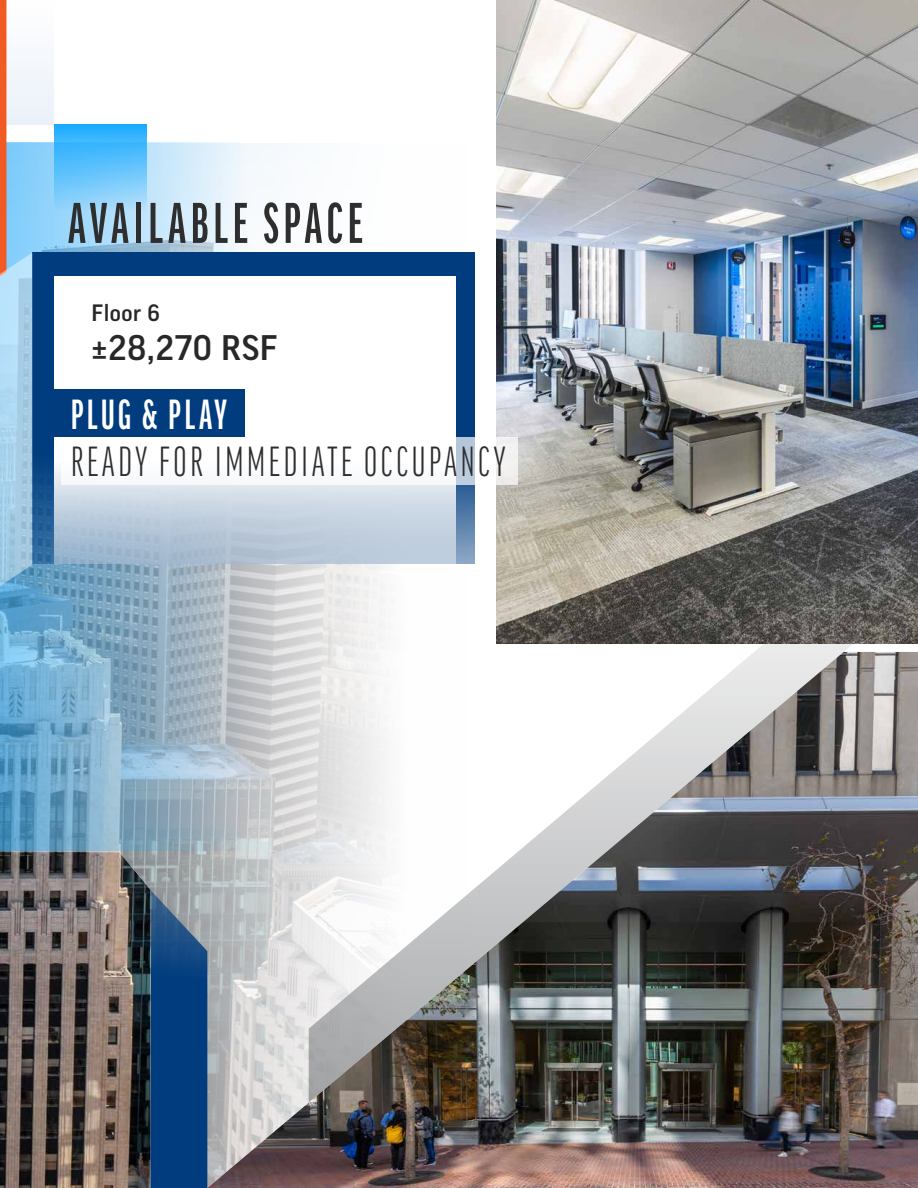
<style>
.page{position:relative;width:918px;height:1188px;background:#fff}
.page>*{position:absolute;margin:0;border:0;box-sizing:border-box;transform-origin:0 0}
.t1{font:700 55.2px "Good Pro Comp";letter-spacing:.09em;color:#2e2e2f}
.t2{font:40.65px "Good Pro Comp";letter-spacing:.09em;color:#2e2e2f}
.t3{font:700 40.65px "Good Pro Comp";letter-spacing:.09em;color:#fff}
.t4{font:500 34.35px "Good Pro";letter-spacing:.025em;color:#292829}
.t5{font:500 22.8px "Good Pro";letter-spacing:.02em;color:#292829}
</style>
<div class="page">
<div style="left:0;top:0;width:54px;height:124px;background:#f4f8fc"></div>
<svg style="left:0;top:142px;width:370px;height:708px"></svg>
<img style="left:0;top:851px;width:151px;height:337px">
<svg style="left:151px;top:891px;width:56px;height:297px;background:#144983"></svg>
<div style="left:32px;top:253px;width:443px;height:311px;background:#003c7e"></div>
<svg style="left:54px;top:124px;width:92px;height:87px;background:#5fc2fc"></svg>
<svg style="left:54px;top:276px;width:402px;height:288px;background:#ebf0f4"></svg>
<svg style="left:309px;top:510px;width:188px;height:79px"></svg>
<svg style="left:207px;top:589px;width:692px;height:63px"></svg>
<img style="left:207px;top:652px;width:711px;height:536px">
<svg style="left:0;top:0;width:32px;height:711px"></svg>
<img style="left:497px;top:0;width:421px;height:644px">
<div style="left:55px;top:389px;width:190px;height:48px;background:#003c7e"></div>
<div style="left:61px;top:437px;width:457px;height:48px;background:#fff"></div>
<h1 class="t1" style="left:68px;top:193px;width:296px">AVAILABLE SPACE</h1>
<p class="t5" style="left:92px;top:300px;width:70px">Floor 6</p>
<p class="t4" style="left:92px;top:329px;width:188px">±28,270 RSF</p>
<p class="t3" style="left:71px;top:391px;width:157px">PLUG &amp; PLAY</p>
<p class="t2" style="left:71px;top:439px;width:436px">READY FOR IMMEDIATE OCCUPANCY</p>
</div>
